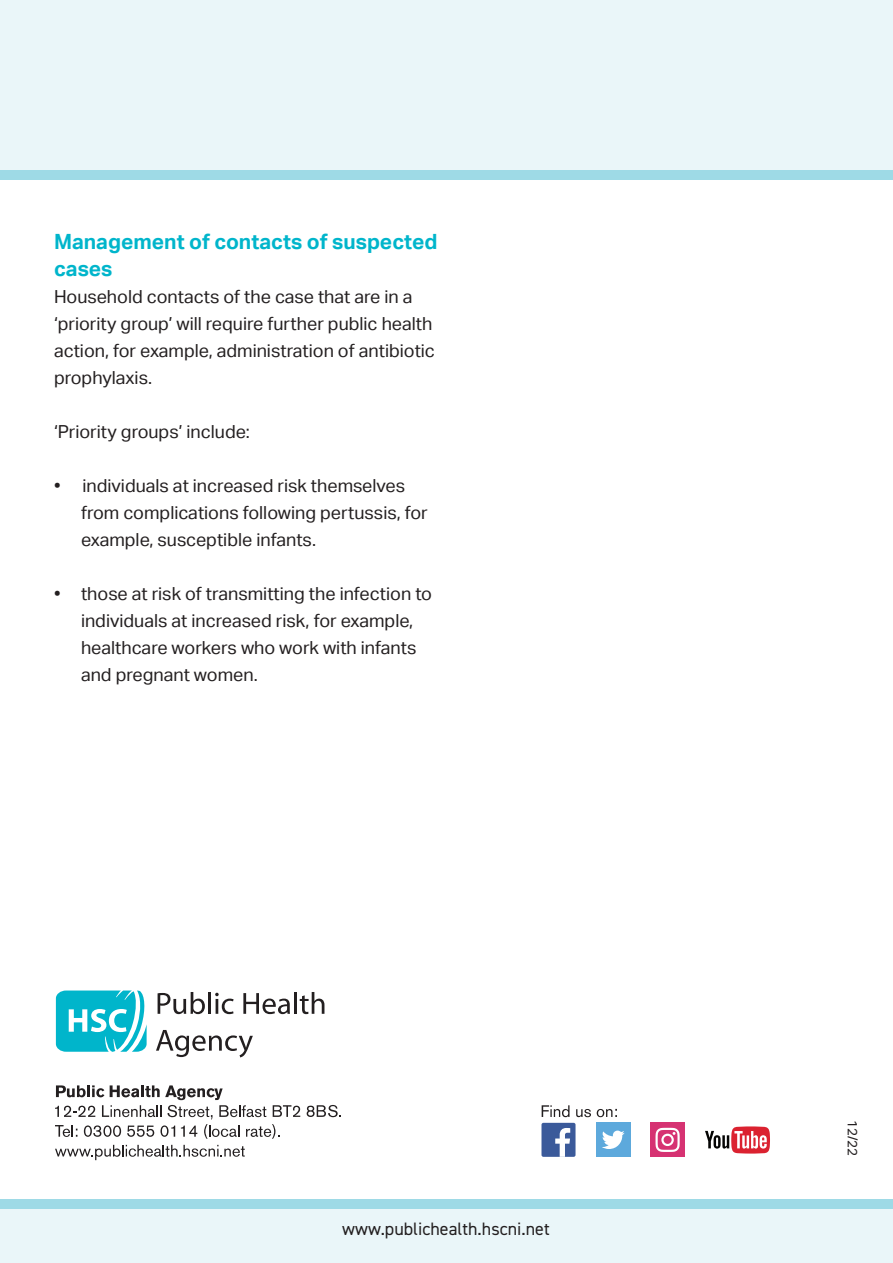
<style>
.page{position:relative;width:893px;height:1263px;background:#fff}
.page>*{position:absolute;margin:0;border:0;box-sizing:border-box;transform-origin:0 0}
.t1{font:700 21px/27px "Aktiv Grotesk";color:#00b5cb}
.t2{font:18px/27px "Aktiv Grotesk";color:#231f20}
.t3{font:18px "DIN2014";color:#231f20}
.t4{font:13.5px "Aktiv Grotesk";color:#231f20}
</style>
<div class="page">
<div style="left:0;top:0;width:893px;height:177px;background:#eaf6f9"></div>
<div style="left:0;top:1204px;width:893px;height:59px;background:#eaf6f9"></div>
<div style="left:0;top:1199px;width:893px;height:10px;background:#9edae6"></div>
<div style="left:0;top:170px;width:893px;height:10px;background:#9edae6"></div>
<svg style="left:95px;top:992px;width:670px;height:169px"></svg>
<svg style="left:55px;top:990px;width:95px;height:66px"></svg>
<svg style="left:158px;top:992px;width:47px;height:22px"></svg>
<hr style="left:208px;top:992px;width:3px;height:22px;background:#231f20">
<svg style="left:215px;top:993px;width:19px;height:21px"></svg>
<svg style="left:243px;top:993px;width:47px;height:21px"></svg>
<hr style="left:294px;top:992px;width:3px;height:22px;background:#231f20">
<svg style="left:300px;top:992px;width:24px;height:22px"></svg>
<svg style="left:156px;top:1030px;width:97px;height:27px"></svg>
<div style="left:596px;top:1123px;width:34px;height:34px;background:#5da9dc"></div>
<svg style="left:602px;top:1130px;width:23px;height:19px"></svg>
<div style="left:541px;top:1123px;width:34px;height:34px;background:#3b5a9a;border-radius:2px"></div>
<svg style="left:555px;top:1128px;width:15px;height:29px"></svg>
<svg style="left:705px;top:1126px;width:65px;height:27px"></svg>
<svg style="left:307px;top:1105px;width:34px;height:12px"></svg>
<svg style="left:55px;top:1085px;width:245px;height:54px"></svg>
<svg style="left:55px;top:1145px;width:190px;height:15px"></svg>
<svg style="left:542px;top:1105px;width:27px;height:12px"></svg>
<svg style="left:576px;top:1109px;width:15px;height:8px"></svg>
<svg style="left:597px;top:1109px;width:20px;height:8px"></svg>
<svg style="left:655px;top:1128px;width:25px;height:24px"></svg>
<p class="t1" style="left:54px;top:228px;width:385px">Management of contacts of suspected cases</p>
<p class="t2" style="left:54px;top:283px;width:383px">Household contacts of the case that are in a ‘priority group’ will require further public health action, for example, administration of antibiotic prophylaxis.</p>
<p class="t2" style="left:54px;top:418px;width:197px">‘Priority groups’ include:</p>
<p class="t2" style="left:81px;top:472px;width:348px;text-indent:-27px">• individuals at increased risk themselves from complications following pertussis, for example, susceptible infants.</p>
<p class="t2" style="left:81px;top:580px;width:353px;text-indent:-27px">• those at risk of transmitting the infection to individuals at increased risk, for example, healthcare workers who work with infants and pregnant women.</p>
<p class="t3" style="left:342px;top:1218px;width:209px">www.publichealth.hscni.net</p>
<p class="t4" style="left:860px;top:1120px;width:38px;rotate:90deg">12/22</p>
</div>
